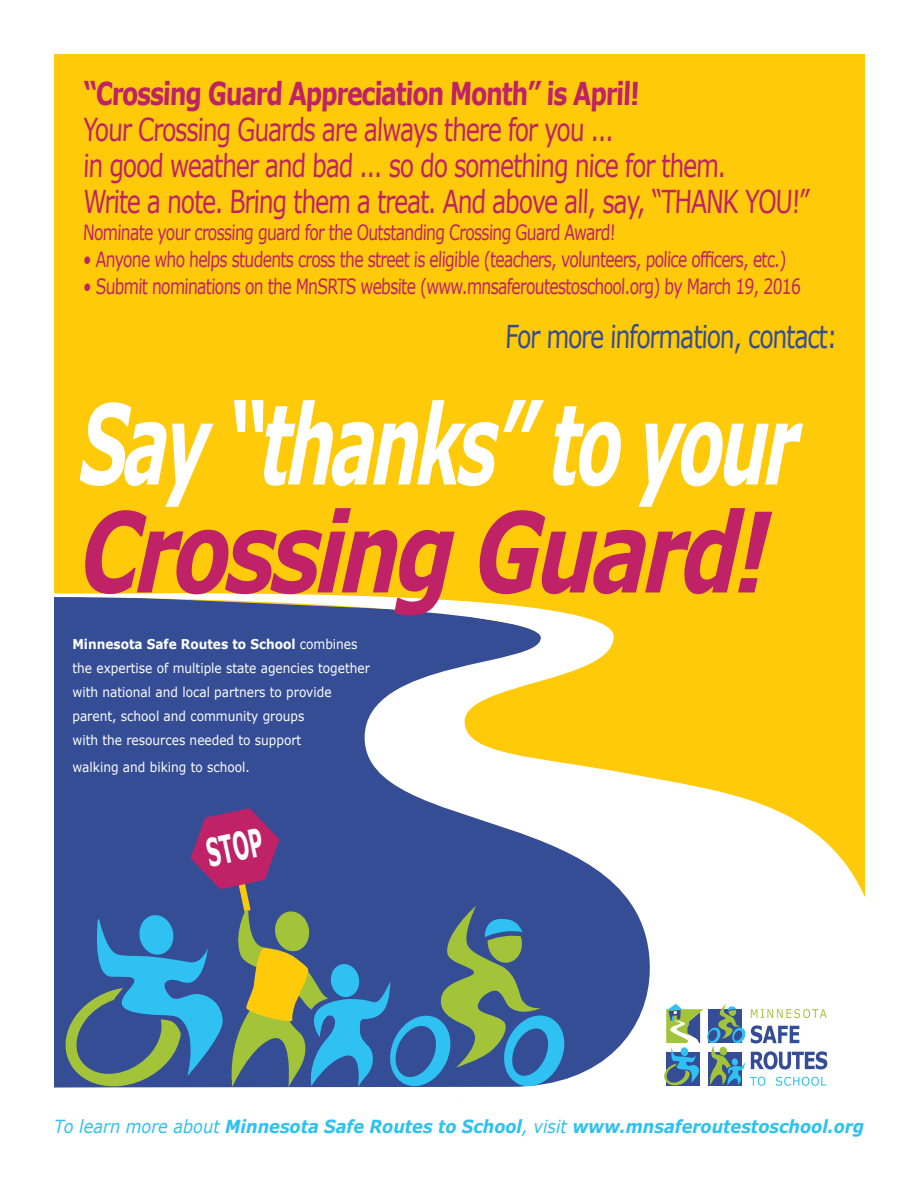
<style>
.page{position:relative;width:918px;height:1188px;background:#fff}
.page>*{position:absolute;margin:0;border:0;box-sizing:border-box;transform-origin:0 0}
.Headline{font:italic 700 111px "Verdana";letter-spacing:-.05em;color:#fff;scale:.6 1}
.Headline-2{font:italic 700 111px "Verdana";letter-spacing:-.05em;color:#bf2267;scale:.75 1}
.t1{font:700 38.4px "Verdana";color:#fff;scale:.5 1}
.t2{font:31.5px "Verdana";color:#bf2267;scale:.75 1}
.text_headline{font:700 31.5px "Verdana";color:#bf2267;scale:.75 1}
.text_subhead{font:31.5px "Verdana";color:#354d95;scale:.75 1}
.t3{font:21px "Verdana";letter-spacing:-.05em;color:#bf2267;scale:.75 1}
.web_footer{font:italic 700 18px "Verdana";color:#2ec1f1;scale:.9 1}
.footer_text{font:13.5px/24px "Verdana";color:#fff;scale:.9 1}
.s1{font-weight:700}
.s2{font-weight:400}
</style>
<div class="page">
<div style="left:54px;top:54px;width:810px;height:1080px;background:#feca0a"></div>
<svg style="left:54px;top:583px;width:811px;height:551px"></svg>
<svg style="left:397px;top:1096px;width:103px;height:7px"></svg>
<svg style="left:605px;top:1091px;width:25px;height:12px"></svg>
<svg style="left:662px;top:1004px;width:165px;height:85px;background:#b3c7cd"></svg>
<svg style="left:63px;top:808px;width:503px;height:281px;background:#4d6b94"></svg>
<h3 class="text_headline" style="left:83px;top:73px;width:746px">“Crossing Guard Appreciation Month” is April!</h3>
<p class="t2" style="left:83px;top:110px;width:712px">Your Crossing Guards are always there for you ...</p>
<p class="t2" style="left:83px;top:146px;width:862px">in good weather and bad ... so do something nice for them.</p>
<p class="t2" style="left:83px;top:182px;width:970px">Write a note. Bring them a treat. And above all, say, “THANK YOU!”</p>
<p class="t3" style="left:83px;top:219px;width:714px">Nominate your crossing guard for the Outstanding Crossing Guard Award!</p>
<p class="t3" style="left:83px;top:246px;width:941px">• Anyone who helps students cross the street is eligible (teachers, volunteers, police officers, etc.)</p>
<p class="t3" style="left:83px;top:273px;width:961px">• Submit nominations on the MnSRTS website (www.mnsaferoutestoschool.org) by March 19, 2016</p>
<h4 class="text_subhead" style="left:505px;top:317px;width:447px">For more information, contact:</h4>
<h1 class="Headline" style="left:79px;top:372px;width:1198px">Say “thanks” to your</h1>
<h1 class="Headline-2" style="left:79px;top:480px;width:920px">Crossing Guard!</h1>
<h6 class="footer_text" style="left:72px;top:633px;width:332px"><span class="s1">Minnesota Safe Routes to School</span> combines the expertise of multiple state agencies together with national and local partners to provide parent, school and community groups</h6>
<h6 class="footer_text" style="left:72px;top:729px;width:256px">with the resources needed to support</h6>
<h6 class="footer_text" style="left:72px;top:756px;width:199px">walking and biking to school.</h6>
<h2 class="t1" style="left:202px;top:828px;width:116px;rotate:-12deg">STOP</h2>
<h5 class="web_footer" style="left:54px;top:1115px;width:902px"><span class="s2">To learn more about</span> Minnesota Safe Routes to School<span class="s2">, visit</span> www.mnsaferoutestoschool.org</h5>
</div>
